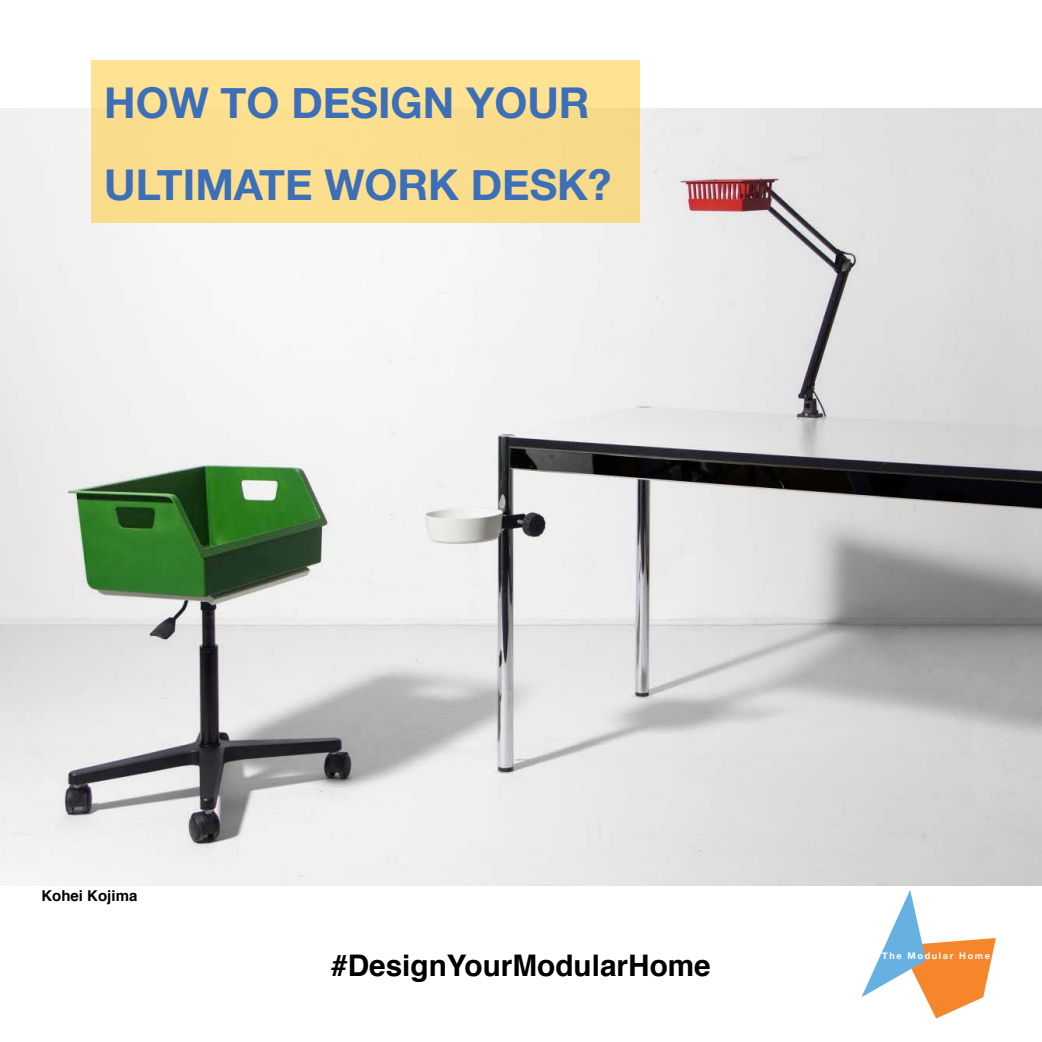
<style>
.page{position:relative;width:1042px;height:1042px;background:#fff}
.page>*{position:absolute;margin:0;border:0;box-sizing:border-box;transform-origin:0 0}
.t1{font:700 42.52px/82.1px "Helvetica Neue";color:#3c6fb7}
.t2{font:700 29.75px "Helvetica";color:#000}
.t3{font:700 15.05px "Helvetica";color:#000}
.t4{font:700 9.1px "Helvetica Neue";letter-spacing:.18em;color:#fff}
</style>
<div class="page">
<img style="left:0;top:108px;width:1042px;height:777px">
<svg style="left:861px;top:890px;width:135px;height:128px"></svg>
<div style="left:92px;top:61px;width:548px;height:162px;background:#fbdf8e"></div>
<p class="t1" style="left:104px;top:63px;width:509px">HOW TO DESIGN YOUR<br>ULTIMATE WORK DESK?</p>
<p class="t3" style="left:41px;top:883px;width:97px">Kohei Kojima</p>
<p class="t2" style="left:331px;top:942px;width:381px">#DesignYourModularHome</p>
<p class="t4" style="left:882px;top:948px;width:109px">The Modular Home</p>
</div>
